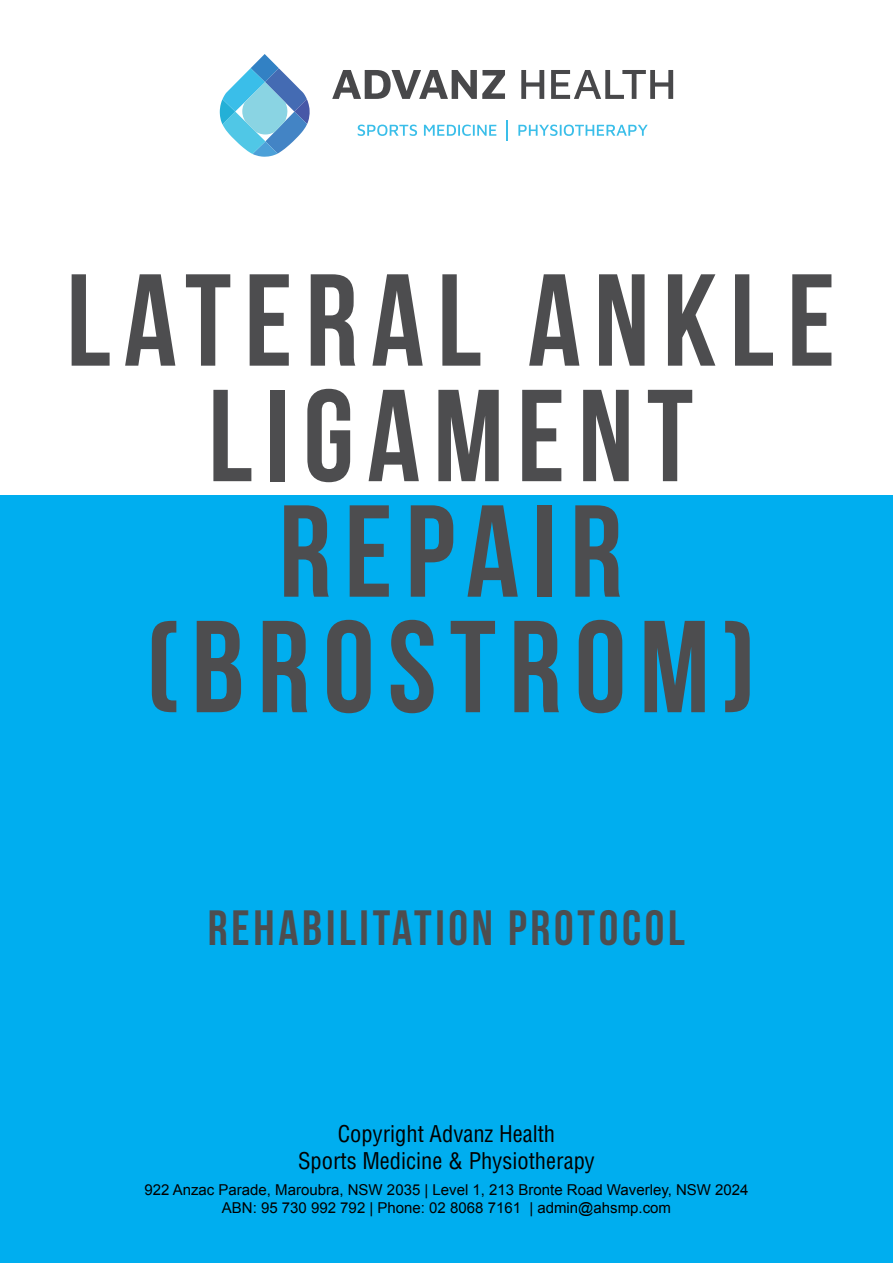
<style>
.page{position:relative;width:893px;height:1263px;background:#fff}
.page>*{position:absolute;margin:0;border:0;box-sizing:border-box;transform-origin:0 0}
.t1{font:130.5px/115.5px "Bebas Neue";letter-spacing:.1em;color:#4d4d4f;text-align:center}
.t2{font:49.5px "Bebas Neue";letter-spacing:.075em;color:#4d4d4f}
.t3{font:condensed 22.5px "Helvetica";color:#000}
.t4{font:15px/18px "Arial";color:#000;text-align:center}
</style>
<div class="page">
<div style="left:0;top:495px;width:893px;height:768px;background:#00aeef"></div>
<svg style="left:220px;top:54px;width:90px;height:103px"></svg>
<svg style="left:507px;top:120px;width:1px;height:21px"></svg>
<svg style="left:518px;top:125px;width:130px;height:11px"></svg>
<svg style="left:358px;top:125px;width:138px;height:11px"></svg>
<svg style="left:332px;top:70px;width:173px;height:29px"></svg>
<svg style="left:521px;top:70px;width:152px;height:29px"></svg>
<p class="t1" style="left:66px;top:261px;width:770px">LATERAL ANKLE<br>LIGAMENT<br>REPAIR (BROSTROM)</p>
<p class="t2" style="left:208px;top:901px;width:479px">REHABILITATION PROTOCOL</p>
<p class="t3" style="left:338px;top:1119px;width:219px">Copyright Advanz Health</p>
<p class="t3" style="left:298px;top:1146px;width:298px">Sports Medicine &amp; Physiotherapy</p>
<p class="t4" style="left:144px;top:1181px;width:606px">922 Anzac Parade, Maroubra, NSW 2035 | Level 1, 213 Bronte Road Waverley, NSW 2024<br>ABN: 95 730 992 792 | Phone: 02 8068 7161 | admin@ahsmp.com</p>
</div>
